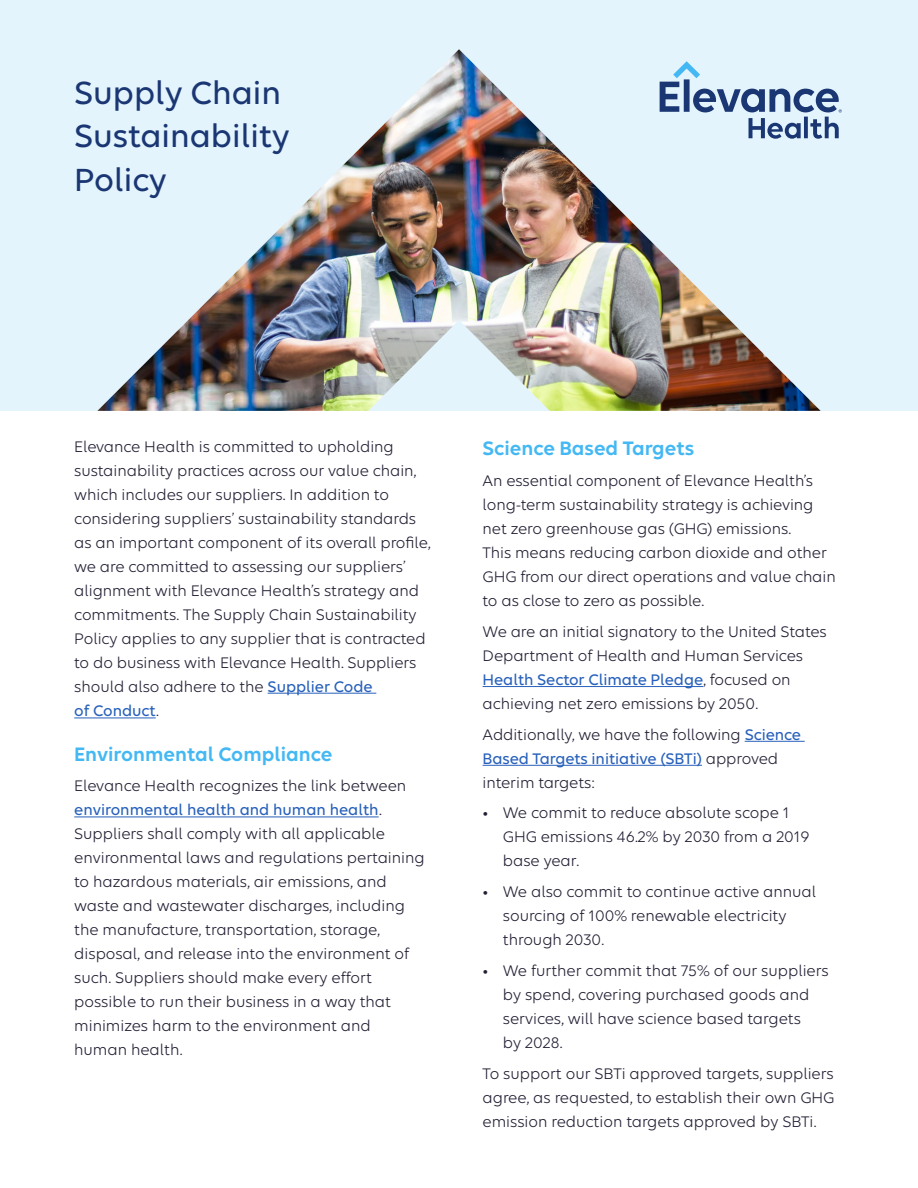
<style>
.page{position:relative;width:918px;height:1188px;background:#fff}
.page>*{position:absolute;margin:0;border:0;box-sizing:border-box;transform-origin:0 0}
.ELV_Main_Head{font:500 34.5px/43.5px "Elevance Sans";color:#1a3673}
.ELV_Subhead{font:600 21px "Elevance Sans";color:#44b8f3}
.ELV_Body{font:16.5px/24px "Elevance Sans";letter-spacing:-.005em;color:#231e33}
.ELV_Subhead-2{font:16.5px/24px "Elevance Sans";color:#231e33}
.s1{font-weight:500;color:#2861bb}
</style>
<div class="page">
<hr style="left:268px;top:693px;width:108px;height:1px;background:#2861bb">
<hr style="left:74px;top:718px;width:82px;height:1px;background:#2861bb">
<hr style="left:74px;top:817px;width:305px;height:1px;background:#2861bb">
<hr style="left:483px;top:686px;width:220px;height:1px;background:#2861bb">
<hr style="left:745px;top:741px;width:60px;height:1px;background:#2861bb">
<hr style="left:483px;top:765px;width:219px;height:1px;background:#2861bb">
<div style="left:0;top:0;width:918px;height:411px;background:#e3f4fd"></div>
<img style="left:97px;top:49px;width:724px;height:362px">
<svg style="left:660px;top:61px;width:182px;height:78px"></svg>
<p class="ELV_Main_Head" style="left:74px;top:69px;width:217px">Supply Chain<br>Sustainability<br>Policy</p>
<p class="ELV_Subhead-2" style="left:74px;top:434px;width:358px">Elevance Health is committed to upholding sustainability practices across our value chain, which includes our suppliers. In addition to considering suppliers’ sustainability standards as an important component of its overall profile, we are committed to assessing our suppliers’ alignment with Elevance Health’s strategy and commitments. The Supply Chain Sustainability Policy applies to any supplier that is contracted to do business with Elevance Health. Suppliers should also adhere to the <span class="s1">Supplier Code<br>of Conduct</span>.</p>
<p class="ELV_Subhead" style="left:74px;top:741px;width:259px">Environmental Compliance</p>
<p class="ELV_Body" style="left:74px;top:773px;width:352px">Elevance Health recognizes the link between <span class="s1">environmental health and human health</span>.<br>Suppliers shall comply with all applicable environmental laws and regulations pertaining to hazardous materials, air emissions, and waste and wastewater discharges, including the manufacture, transportation, storage, disposal, and release into the environment of such. Suppliers should make every effort possible to run their business in a way that minimizes harm to the environment and human health.</p>
<p class="ELV_Subhead" style="left:483px;top:436px;width:213px">Science Based Targets</p>
<p class="ELV_Body" style="left:483px;top:468px;width:355px">An essential component of Elevance Health’s long-term sustainability strategy is achieving net zero greenhouse gas (GHG) emissions.<br>This means reducing carbon dioxide and other GHG from our direct operations and value chain to as close to zero as possible.</p>
<p class="ELV_Body" style="left:483px;top:619px;width:346px">We are an initial signatory to the United States Department of Health and Human Services <span class="s1">Health Sector Climate Pledge</span>, focused on achieving net zero emissions by 2050.</p>
<p class="ELV_Body" style="left:483px;top:722px;width:320px">Additionally, we have the following <span class="s1">Science<br>Based Targets initiative (SBTi)</span> approved interim targets:</p>
<p class="ELV_Subhead-2" style="left:503px;top:800px;width:308px;text-indent:-20px">• We commit to reduce absolute scope 1<br>GHG emissions 46.2% by 2030 from a 2019 base year.</p>
<p class="ELV_Subhead-2" style="left:503px;top:879px;width:315px;text-indent:-20px">• We also commit to continue active annual sourcing of 100% renewable electricity through 2030.</p>
<p class="ELV_Subhead-2" style="left:503px;top:958px;width:327px;text-indent:-20px">• We further commit that 75% of our suppliers by spend, covering purchased goods and services, will have science based targets<br>by 2028.</p>
<p class="ELV_Body" style="left:483px;top:1061px;width:353px;text-align:justify">To support our SBTi approved targets, suppliers agree, as requested, to establish their own GHG emission reduction targets approved by SBTi.</p>
</div>
